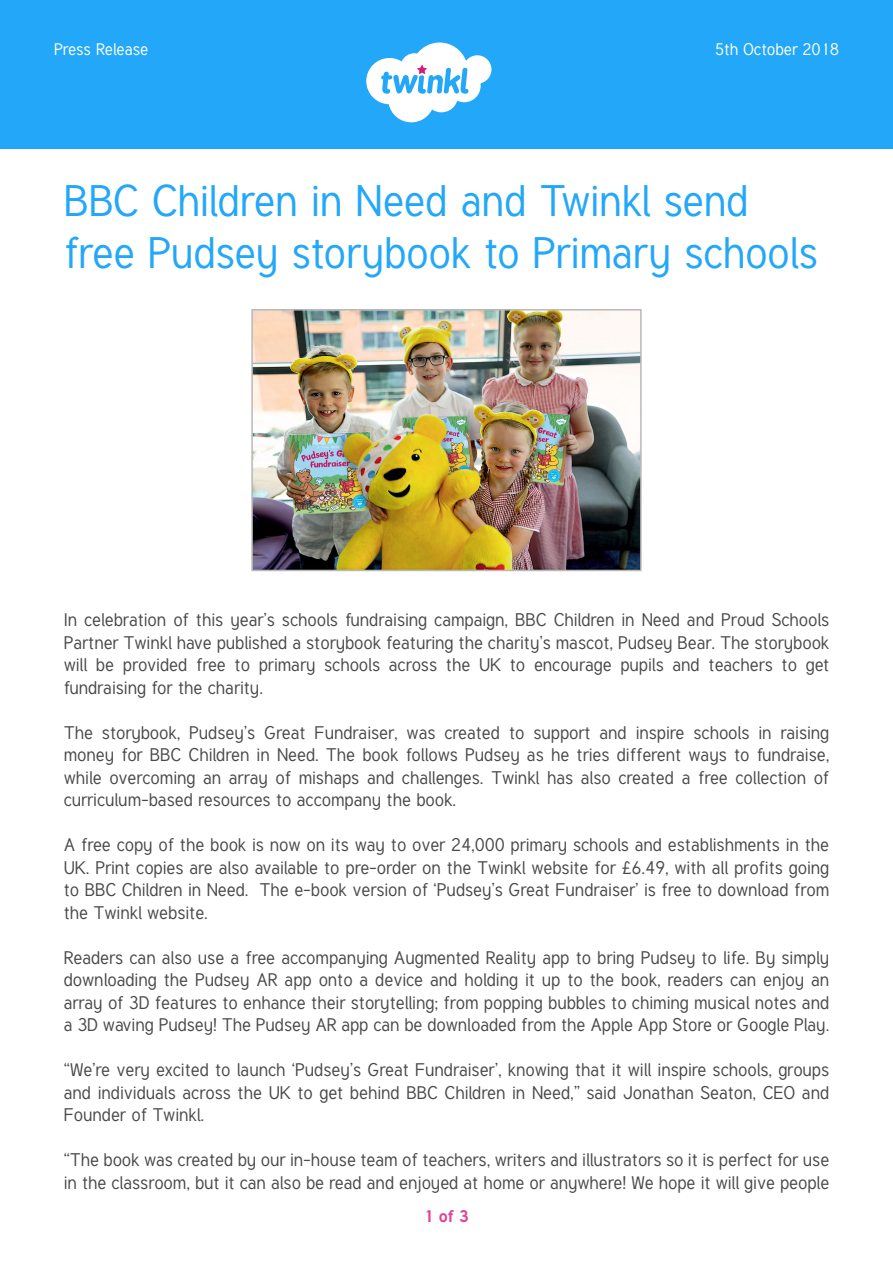
<style>
.page{position:relative;width:893px;height:1263px;background:#fff}
.page>*{position:absolute;margin:0;border:0;box-sizing:border-box;transform-origin:0 0}
.t1{font:43.5px/52.2px "Tuffy";letter-spacing:-.005em;color:#23a7f9}
.t2{font:18px/22.5px "Tuffy";color:#494949;text-align:justify}
.t3{font:16.5px "Tuffy";color:#fff}
.t4{font:700 16.5px "Tuffy";color:#e34192}
</style>
<div class="page">
<div style="left:0;top:0;width:893px;height:148px;background:#23a7f9"></div>
<svg style="left:366px;top:43px;width:125px;height:79px"></svg>
<img style="left:254px;top:312px;width:385px;height:256px">
<div style="left:251px;top:309px;width:391px;height:262px;border:2px solid #b9b9b9"></div>
<p class="t3" style="left:54px;top:39px;width:96px">Press Release</p>
<p class="t3" style="left:715px;top:39px;width:126px">5th October 2018</p>
<h1 class="t1" style="left:64px;top:175px;width:756px">BBC Children in Need and Twinkl send free Pudsey storybook to Primary schools</h1>
<p class="t2" style="left:64px;top:609px;width:767px">In celebration of this year’s schools fundraising campaign, BBC Children in Need and Proud Schools Partner Twinkl have published a storybook featuring the charity’s mascot, Pudsey Bear. The storybook will be provided free to primary schools across the UK to encourage pupils and teachers to get fundraising for the charity.</p>
<p class="t2" style="left:64px;top:721px;width:767px">The storybook, Pudsey’s Great Fundraiser, was created to support and inspire schools in raising money for BBC Children in Need. The book follows Pudsey as he tries different ways to fundraise, while overcoming an array of mishaps and challenges. Twinkl has also created a free collection of curriculum-based resources to accompany the book.</p>
<p class="t2" style="left:64px;top:834px;width:767px">A free copy of the book is now on its way to over 24,000 primary schools and establishments in the UK. Print copies are also available to pre-order on the Twinkl website for £6.49, with all profits going to BBC Children in Need. The e-book version of ‘Pudsey’s Great Fundraiser’ is free to download from the Twinkl website.</p>
<p class="t2" style="left:64px;top:946px;width:767px">Readers can also use a free accompanying Augmented Reality app to bring Pudsey to life. By simply downloading the Pudsey AR app onto a device and holding it up to the book, readers can enjoy an array of 3D features to enhance their storytelling; from popping bubbles to chiming musical notes and a 3D waving Pudsey! The Pudsey AR app can be downloaded from the Apple App Store or Google Play.</p>
<p class="t2" style="left:64px;top:1059px;width:767px">“We’re very excited to launch ‘Pudsey’s Great Fundraiser’, knowing that it will inspire schools, groups and individuals across the UK to get behind BBC Children in Need,” said Jonathan Seaton, CEO and Founder of Twinkl.</p>
<p class="t2" style="left:64px;top:1149px;width:767px">“The book was created by our in-house team of teachers, writers and illustrators so it is perfect for use in the classroom, but it can also be read and enjoyed at home or anywhere! We hope it will give people</p>
<p class="t4" style="left:424px;top:1203px;width:46px">1 of 3</p>
</div>
